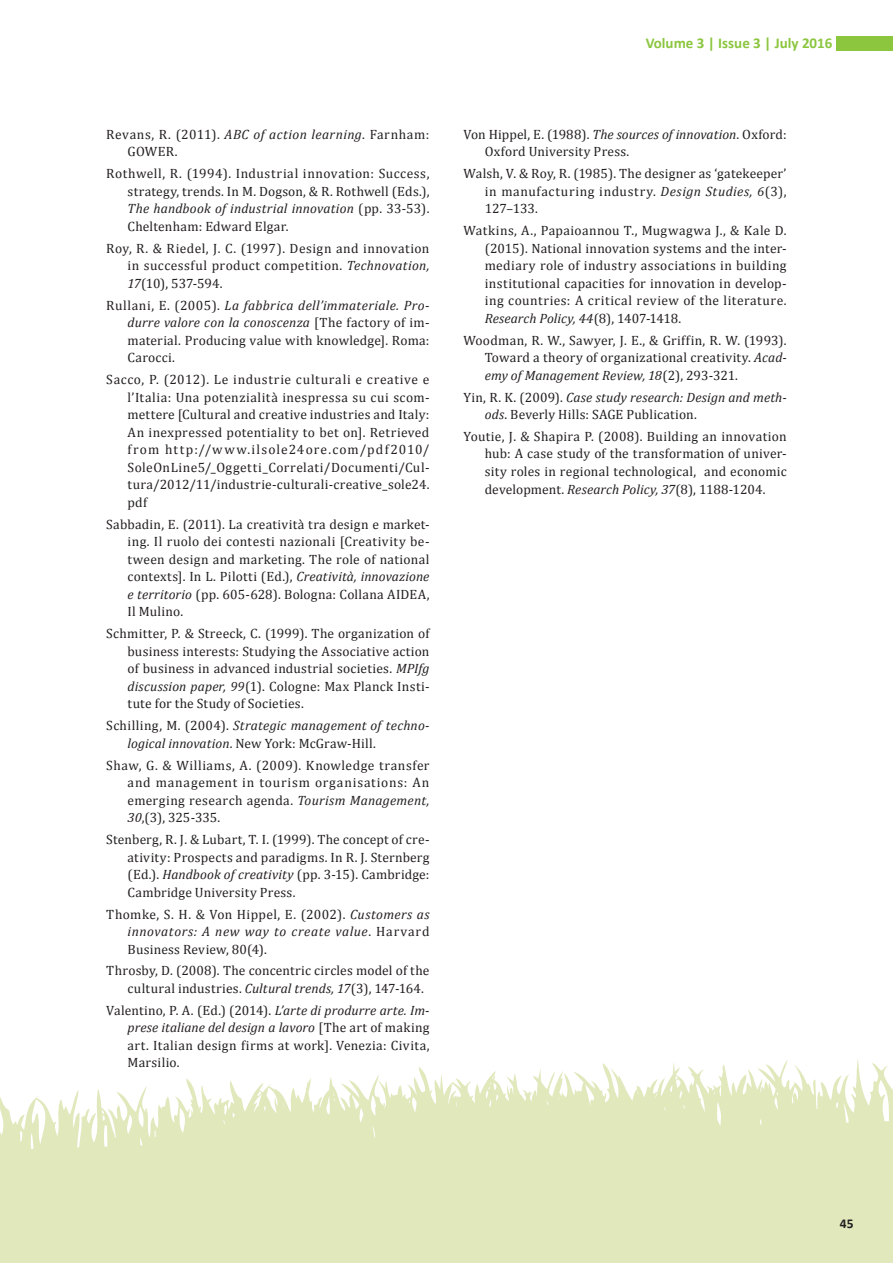
<style>
.page{position:relative;width:893px;height:1263px;background:#fff}
.page>*{position:absolute;margin:0;border:0;box-sizing:border-box;transform-origin:0 0}
.t1{font:700 15px "Calibri";color:#8bc63e}
.reference{font:13.5px/17.5px "Cambria";letter-spacing:.02em;color:#231f20;text-align:justify}
.reference-2{font:italic 13.5px/17.5px "Cambria";letter-spacing:.015em;color:#231f20}
.reference-3{font:13.5px/17.5px "Cambria";letter-spacing:.04em;color:#231f20}
.t2{font:700 13.5px "Calibri";color:#231f20}
.s1{font-style:italic}
.s2{font-style:normal}
</style>
<div class="page">
<svg style="left:0;top:1059px;width:893px;height:204px;fill:#e0e8bc"></svg>
<div style="left:836px;top:36px;width:57px;height:15px;background:#8bc63e"></div>
<p class="reference-3" style="left:128px;top:125px;width:303px;text-indent:-21px">Revans, R. (2011). <span class="s1">ABC of action learning</span>. Farnham:<br>GOWER.</p>
<p class="reference" style="left:128px;top:165px;width:303px;text-indent:-21px">Rothwell, R. (1994). Industrial innovation: Success, strategy, trends. In M. Dogson, &amp; R. Rothwell (Eds.), <span class="s1">The handbook of industrial innovation</span> (pp. 33-53).<br>Cheltenham: Edward Elgar.</p>
<p class="reference" style="left:128px;top:239px;width:303px;text-indent:-21px">Roy, R. &amp; Riedel, J. C. (1997). Design and innovation in successful product competition. <span class="s1">Technovation, 17</span>(10), 537-594.</p>
<p class="reference" style="left:128px;top:296px;width:303px;text-indent:-21px">Rullani, E. (2005). <span class="s1">La fabbrica dell’immateriale. Pro&shy;durre valore con la conoscenza</span> [The factory of im&shy;material. Producing value with knowledge]. Roma:<br>Carocci.</p>
<p class="reference" style="left:128px;top:371px;width:303px;text-indent:-21px">Sacco, P. (2012). Le industrie culturali e creative e l’Italia: Una potenzialità inespressa su cui scom&shy;mettere [Cultural and creative industries and Italy:<br>An inexpressed potentiality to bet on]. Retrieved from http://www.ilsole24ore.com/pdf2010/ SoleOnLine5/_Oggetti_Correlati/Documenti/Cul&shy;tura/2012/11/industrie-culturali-creative_sole24. pdf</p>
<p class="reference" style="left:128px;top:515px;width:303px;text-indent:-21px">Sabbadin, E. (2011). La creatività tra design e market&shy;ing. Il ruolo dei contesti nazionali [Creativity be&shy;tween design and marketing. The role of national contexts]. In L. Pilotti (Ed.), <span class="s1">Creatività, innovazione e territorio</span> (pp. 605-628). Bologna: Collana AIDEA, Il Mulino.</p>
<p class="reference" style="left:128px;top:625px;width:303px;text-indent:-21px">Schmitter, P. &amp; Streeck, C. (1999). The organization of business interests: Studying the Associative action of business in advanced industrial societies. <span class="s1">MPIfg discussion paper, 99</span>(1). Cologne: Max Planck Insti&shy;tute for the Study of Societies.</p>
<p class="reference-2" style="left:128px;top:716px;width:303px;text-indent:-21px"><span class="s2">Schilling, M. (2004).</span> Strategic management of techno&shy;logical innovation<span class="s2">. New York: McGraw-Hill.</span></p>
<p class="reference" style="left:128px;top:756px;width:303px;text-indent:-21px">Shaw, G. &amp; Williams, A. (2009). Knowledge transfer and management in tourism organisations: An emerging research agenda. <span class="s1">Tourism Management, 30</span>,(3), 325-335.</p>
<p class="reference" style="left:128px;top:831px;width:303px;text-indent:-21px">Stenberg, R. J. &amp; Lubart, T. I. (1999). The concept of cre&shy;ativity: Prospects and paradigms. In R. J. Sternberg (Ed.). <span class="s1">Handbook of creativity</span> (pp. 3-15). Cambridge:<br>Cambridge University Press.</p>
<p class="reference" style="left:128px;top:905px;width:303px;text-indent:-21px">Thomke, S. H. &amp; Von Hippel, E. (2002). <span class="s1">Customers as innovators: A new way to create value</span>. Harvard Business Review, 80(4).</p>
<p class="reference" style="left:128px;top:962px;width:303px;text-indent:-21px">Throsby, D. (2008). The concentric circles model of the cultural industries. <span class="s1">Cultural trends, 17</span>(3), 147-164.</p>
<p class="reference" style="left:128px;top:1001px;width:303px;text-indent:-21px">Valentino, P. A. (Ed.) (2014). <span class="s1">L’arte di produrre arte. Im&shy;prese italiane del design a lavoro</span> [The art of making art. Italian design firms at work]. Venezia: Civita, Marsilio.</p>
<p class="t1" style="left:646px;top:33px;width:188px">Volume 3 | Issue 3 | July 2016</p>
<p class="reference" style="left:485px;top:125px;width:303px;text-indent:-21px">Von Hippel, E. (1988). <span class="s1">The sources of innovation</span>. Oxford:<br>Oxford University Press.</p>
<p class="reference" style="left:485px;top:165px;width:303px;text-indent:-21px">Walsh, V. &amp; Roy, R. (1985). The designer as ‘gatekeeper’ in manufacturing industry. <span class="s1">Design Studies, 6</span>(3), 127–133.</p>
<p class="reference" style="left:485px;top:222px;width:303px;text-indent:-21px">Watkins, A., Papaioannou T., Mugwagwa J., &amp; Kale D. (2015). National innovation systems and the inter&shy;mediary role of industry associations in building institutional capacities for innovation in develop&shy;ing countries: A critical review of the literature.<br><span class="s1">Research Policy, 44</span>(8), 1407-1418.</p>
<p class="reference" style="left:485px;top:331px;width:303px;text-indent:-21px">Woodman, R. W., Sawyer, J. E., &amp; Griffin, R. W. (1993).<br>Toward a theory of organizational creativity. <span class="s1">Acad&shy;emy of Management Review, 18</span>(2), 293-321.</p>
<p class="reference" style="left:485px;top:388px;width:303px;text-indent:-21px">Yin, R. K. (2009). <span class="s1">Case study research: Design and meth&shy;ods</span>. Beverly Hills: SAGE Publication.</p>
<p class="reference" style="left:485px;top:427px;width:303px;text-indent:-21px">Youtie, J. &amp; Shapira P. (2008). Building an innovation hub: A case study of the transformation of univer&shy;sity roles in regional technological, and economic development. <span class="s1">Research Policy, 37</span>(8), 1188-1204.</p>
<p class="t2" style="left:840px;top:1214px;width:15px">45</p>
</div>
